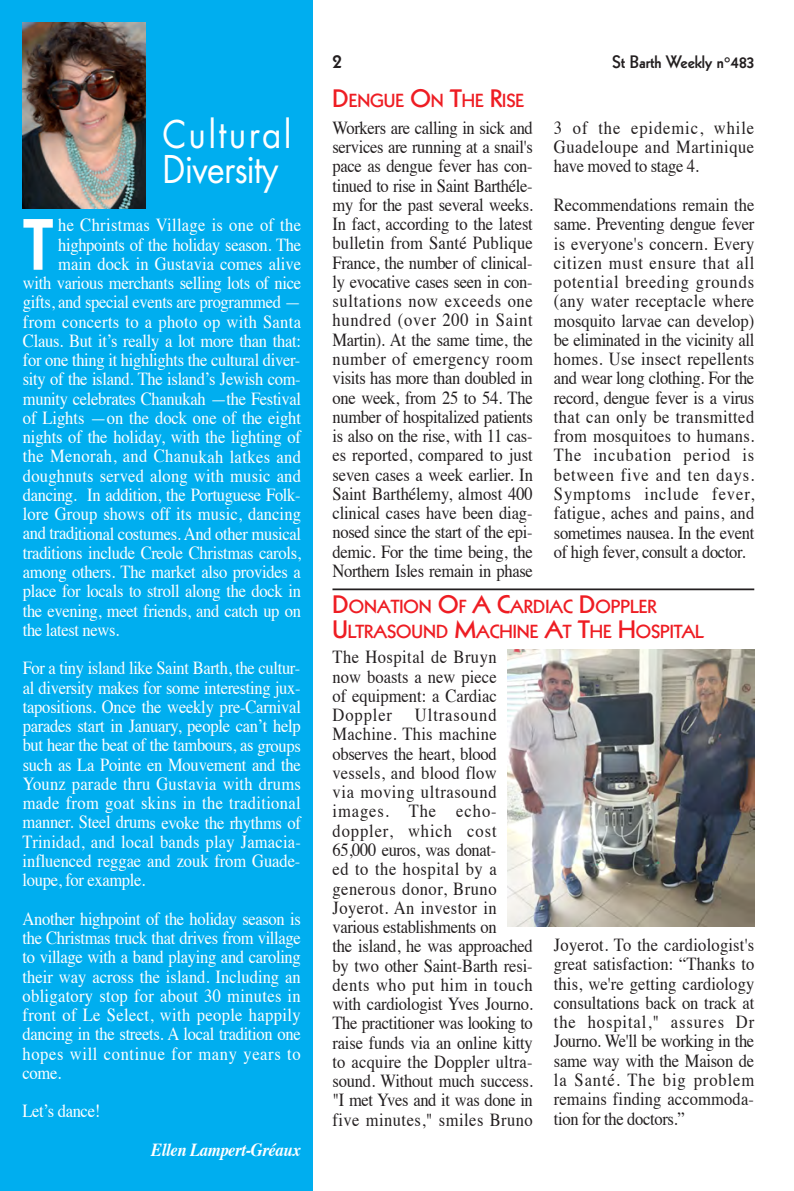
<style>
.page{position:relative;width:794px;height:1191px;background:#fff}
.page>*{position:absolute;margin:0;border:0;box-sizing:border-box;transform-origin:0 0}
.t1{font:600 75.95px "Futura T";color:#fff;scale:.9 1}
.t2{font:42px/35px "Futura T";letter-spacing:-.02em;color:#fff;scale:.9 1}
.t3{font:800 21px "Kabel";color:#231f20}
.t4{font:18.38px/19.2px "Times";letter-spacing:-.01em;color:#231f20;text-align:justify;scale:.9 1}
.t5{font:18.38px/19.2px "Times";letter-spacing:-.02em;color:#fff;text-align:justify;scale:.9 1}
.t6{font:800 18.38px/24.5px "Kabel";color:#ee1d23}
.t7{font:18.38px "Times";letter-spacing:.005em;color:#fff;scale:.9 1}
.t8{font:18.38px "Times";letter-spacing:.02em;color:#fff;scale:.9 1}
.t9{font:18.38px "Times";letter-spacing:.015em;color:#fff;scale:.9 1}
.t10{font:18.38px "Times";letter-spacing:.025em;color:#fff;scale:.9 1}
.t11{font:italic 700 18.38px "Times";letter-spacing:-.02em;color:#fff;scale:.9 1}
.t12{font:800 17.5px "Kabel";color:#231f20}
.s1{font-size:24.5px}
</style>
<div class="page">
<div style="left:0;top:0;width:313px;height:1191px;background:#00aeef"></div>
<img style="left:23px;top:23px;width:123px;height:185px">
<img style="left:507px;top:649px;width:247px;height:277px">
<hr style="left:332px;top:588px;width:422px;height:2px;background:#231f20">
<h2 class="t2" style="left:162px;top:120px;width:146px">Cultural<br>Diversity</h2>
<h1 class="t1" style="left:23px;top:213px;width:35px">T</h1>
<p class="t8" style="left:58px;top:217px;width:271px">he Christmas Village is one of the</p>
<p class="t5" style="left:58px;top:236px;width:271px">highpoints of the holiday season. The</p>
<p class="t7" style="left:58px;top:256px;width:271px">main dock in Gustavia comes alive</p>
<p class="t5" style="left:23px;top:275px;width:311px">with various merchants selling lots of nice</p>
<p class="t5" style="left:23px;top:294px;width:311px">gifts, and special events are programmed —</p>
<p class="t8" style="left:23px;top:314px;width:310px">from concerts to a photo op with Santa</p>
<p class="t5" style="left:23px;top:333px;width:310px">Claus. But it’s really a lot more than that:</p>
<p class="t5" style="left:23px;top:352px;width:310px">for one thing it highlights the cultural diver-</p>
<p class="t5" style="left:23px;top:371px;width:310px">sity of the island. The island’s Jewish com-</p>
<p class="t5" style="left:23px;top:390px;width:311px">munity celebrates Chanukah —the Festival</p>
<p class="t5" style="left:23px;top:410px;width:310px">of Lights —on the dock one of the eight</p>
<p class="t5" style="left:23px;top:429px;width:311px">nights of the holiday, with the lighting of</p>
<p class="t10" style="left:23px;top:449px;width:311px">the Menorah, and Chanukah latkes and</p>
<p class="t9" style="left:23px;top:468px;width:310px">doughnuts served along with music and</p>
<p class="t5" style="left:23px;top:487px;width:310px">dancing. In addition, the Portuguese Folk-</p>
<p class="t7" style="left:23px;top:506px;width:310px">lore Group shows off its music, dancing</p>
<p class="t5" style="left:23px;top:525px;width:311px">and traditional costumes. And other musical</p>
<p class="t5" style="left:23px;top:544px;width:311px">traditions include Creole Christmas carols,</p>
<p class="t5" style="left:23px;top:564px;width:310px">among others. The market also provides a</p>
<p class="t5" style="left:23px;top:583px;width:311px">place for locals to stroll along the dock in</p>
<p class="t5" style="left:23px;top:602px;width:311px">the evening, meet friends, and catch up on</p>
<p class="t5" style="left:23px;top:621px;width:109px">the latest news.</p>
<p class="t5" style="left:23px;top:660px;width:311px">For a tiny island like Saint Barth, the cultur&shy;al diversity makes for some interesting jux&shy;tapositions. Once the weekly pre-Carnival parades start in January, people can’t help but hear the beat of the tambours, as groups such as La Pointe en Mouvement and the Younz parade thru Gustavia with drums made from goat skins in the traditional manner. Steel drums evoke the rhythms of Trinidad, and local bands play Jamacia&shy;influenced reggae and zouk from Guade&shy;loupe, for example.</p>
<p class="t5" style="left:23px;top:910px;width:311px">Another highpoint of the holiday season is the Christmas truck that drives from village to village with a band playing and caroling their way across the island. Including an obligatory stop for about 30 minutes in front of Le Select, with people happily dancing in the streets. A local tradition one hopes will continue for many years to come.</p>
<p class="t5" style="left:23px;top:1103px;width:88px">Let’s dance!</p>
<p class="t11" style="left:151px;top:1142px;width:168px">Ellen Lampert-Gréaux</p>
<p class="t3" style="left:332px;top:53px;width:11px">2</p>
<p class="t12" style="left:612px;top:56px;width:144px">St Barth Weekly n°483</p>
<p class="t6" style="left:332px;top:90px;width:193px"><span class="s1">D</span>ENGUE <span class="s1">O</span>N <span class="s1">T</span>HE <span class="s1">R</span>ISE</p>
<p class="t4" style="left:332px;top:120px;width:224px">Workers are calling in sick and services are running at a snail's pace as dengue fever has con&shy;tinued to rise in Saint Barthéle&shy;my for the past several weeks.<br>In fact, according to the latest bulletin from Santé Publique France, the number of clinical&shy;ly evocative cases seen in con&shy;sultations now exceeds one hundred (over 200 in Saint Martin). At the same time, the number of emergency room visits has more than doubled in one week, from 25 to 54. The number of hospitalized patients is also on the rise, with 11 cas&shy;es reported, compared to just seven cases a week earlier. In Saint Barthélemy, almost 400 clinical cases have been diag&shy;nosed since the start of the epi&shy;demic. For the time being, the Northern Isles remain in phase</p>
<p class="t4" style="left:554px;top:120px;width:224px">3 of the epidemic, while Guadeloupe and Martinique have moved to stage 4.</p>
<p class="t4" style="left:554px;top:197px;width:224px">Recommendations remain the same. Preventing dengue fever is everyone's concern. Every citizen must ensure that all potential breeding grounds (any water receptacle where mosquito larvae can develop) be eliminated in the vicinity all homes. Use insect repellents and wear long clothing. For the record, dengue fever is a virus that can only be transmitted from mosquitoes to humans.<br>The incubation period is between five and ten days.<br>Symptoms include fever, fatigue, aches and pains, and sometimes nausea. In the event of high fever, consult a doctor.</p>
<p class="t6" style="left:332px;top:596px;width:373px"><span class="s1">D</span>ONATION <span class="s1">O</span>F <span class="s1">A C</span>ARDIAC <span class="s1">D</span>OPPLER<br><span class="s1">U</span>LTRASOUND <span class="s1">M</span>ACHINE <span class="s1">A</span>T <span class="s1">T</span>HE <span class="s1">H</span>OSPITAL</p>
<p class="t4" style="left:332px;top:649px;width:224px;text-align:left">The Hospital de Bruyn<br>now boasts a new piece<br>of equipment: a Cardiac<br>Doppler Ultrasound<br>Machine. This machine observes the heart, blood vessels, and blood flow<br>via moving ultrasound images. The echo&shy;doppler, which cost<br>65,000 euros, was donat-<br>ed to the hospital by a generous donor, Bruno<br>Joyerot. An investor in various establishments on<br>the island, he was approached by two other Saint-Barth resi&shy;dents who put him in touch with cardiologist Yves Journo.<br>The practitioner was looking to raise funds via an online kitty to acquire the Doppler ultra&shy;sound. Without much success. "I met Yves and it was done in five minutes," smiles Bruno</p>
<p class="t4" style="left:554px;top:937px;width:224px">Joyerot. To the cardiologist's great satisfaction: “Thanks to this, we're getting cardiology consultations back on track at the hospital," assures Dr Journo. We'll be working in the same way with the Maison de la Santé. The big problem remains finding accommoda&shy;tion for the doctors.”</p>
</div>
